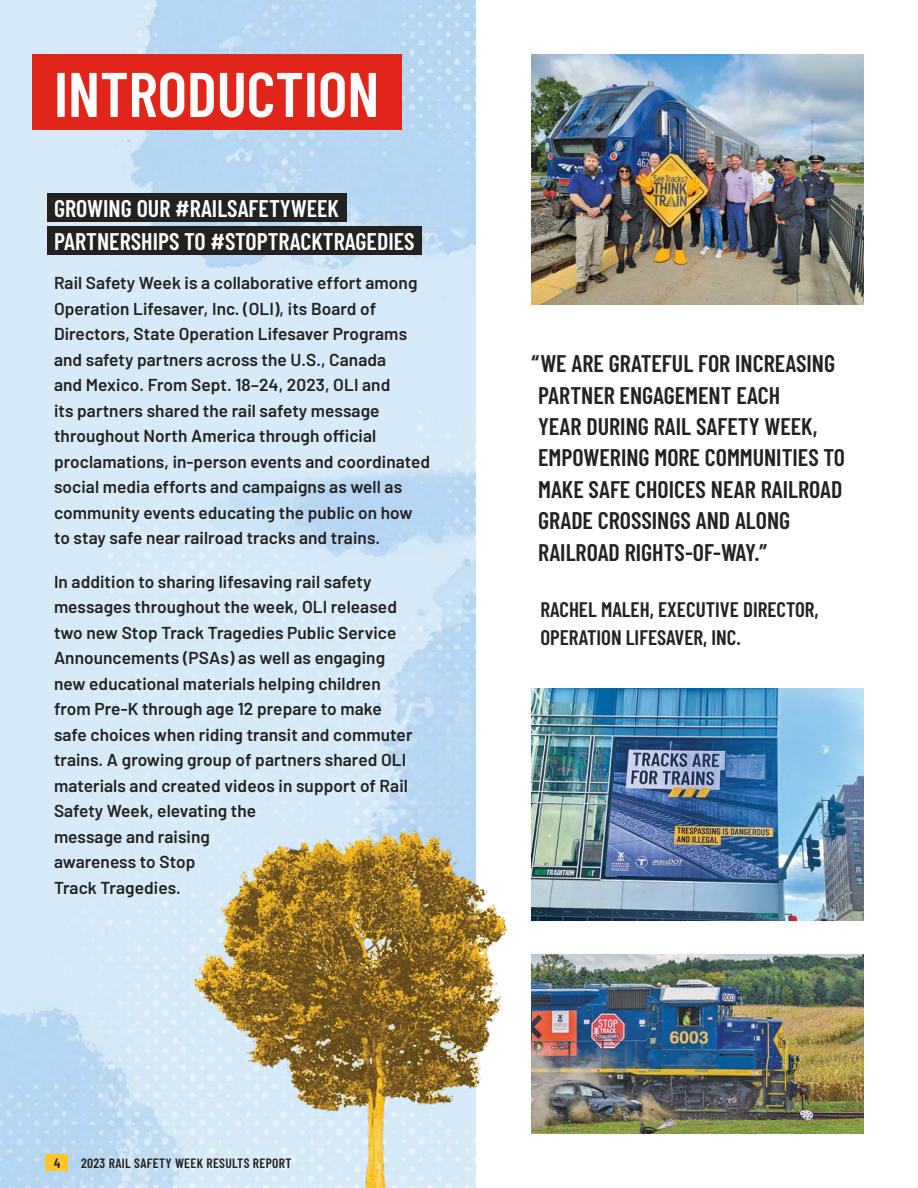
<style>
.page{position:relative;width:918px;height:1188px;background:#fff}
.page>*{position:absolute;margin:0;border:0;box-sizing:border-box;transform-origin:0 0}
.t1{font:600 63px "Barlow Condensed";color:#fff}
.t2{font:600 24px/31.5px "Barlow Condensed";color:#222}
.t3{font:600 24px/33px "Barlow Condensed";color:#fff}
.t4{font:600 21px/28.5px "Barlow Condensed";color:#222}
.t5{font:600 17.25px/25.5px "Barlow";letter-spacing:.005em;color:#222}
.t6{font:600 13.5px "Barlow Condensed";letter-spacing:.025em;color:#222}
</style>
<div class="page">
<img style="left:0;top:0;width:476px;height:1188px">
<div style="left:32px;top:54px;width:370px;height:76px;background:#e1251b"></div>
<div style="left:47px;top:193px;width:299px;height:29px;background:#222"></div>
<div style="left:47px;top:226px;width:375px;height:29px;background:#222"></div>
<img style="left:531px;top:54px;width:333px;height:251px">
<img style="left:531px;top:955px;width:333px;height:179px">
<img style="left:531px;top:688px;width:333px;height:233px">
<img style="left:195px;top:829px;width:312px;height:359px">
<div style="left:46px;top:1154px;width:22px;height:16px;background:#ffc629"></div>
<h1 class="t1" style="left:54px;top:49px;width:327px">INTRODUCTION</h1>
<h2 class="t3" style="left:54px;top:191px;width:362px">GROWING OUR #RAILSAFETYWEEK<br>PARTNERSHIPS TO #STOPTRACKTRAGEDIES</h2>
<p class="t5" style="left:54px;top:269px;width:378px">Rail Safety Week is a collaborative effort among Operation Lifesaver, Inc. (OLI), its Board of Directors, State Operation Lifesaver Programs and safety partners across the U.S., Canada<br>and Mexico. From Sept. 18–24, 2023, OLI and<br>its partners shared the rail safety message throughout North America through official proclamations, in-person events and coordinated social media efforts and campaigns as well as community events educating the public on how to stay safe near railroad tracks and trains.</p>
<p class="t5" style="left:54px;top:567px;width:360px">In addition to sharing lifesaving rail safety messages throughout the week, OLI released two new Stop Track Tragedies Public Service Announcements (PSAs) as well as engaging new educational materials helping children from Pre-K through age 12 prepare to make safe choices when riding transit and commuter trains. A growing group of partners shared OLI materials and created videos in support of Rail Safety Week, elevating the<br>message and raising<br>awareness to Stop<br>Track Tragedies.</p>
<h2 class="t2" style="left:531px;top:346px;width:315px">“WE ARE GRATEFUL FOR INCREASING<br>PARTNER ENGAGEMENT EACH<br>YEAR DURING RAIL SAFETY WEEK,<br>EMPOWERING MORE COMMUNITIES TO<br>MAKE SAFE CHOICES NEAR RAILROAD<br>GRADE CROSSINGS AND ALONG<br>RAILROAD RIGHTS-OF-WAY.”</h2>
<p class="t4" style="left:540px;top:593px;width:280px">RACHEL MALEH, EXECUTIVE DIRECTOR,<br>OPERATION LIFESAVER, INC.</p>
<p class="t6" style="left:54px;top:1153px;width:8px">4</p>
<p class="t6" style="left:81px;top:1153px;width:212px">2023 RAIL SAFETY WEEK RESULTS REPORT</p>
</div>
